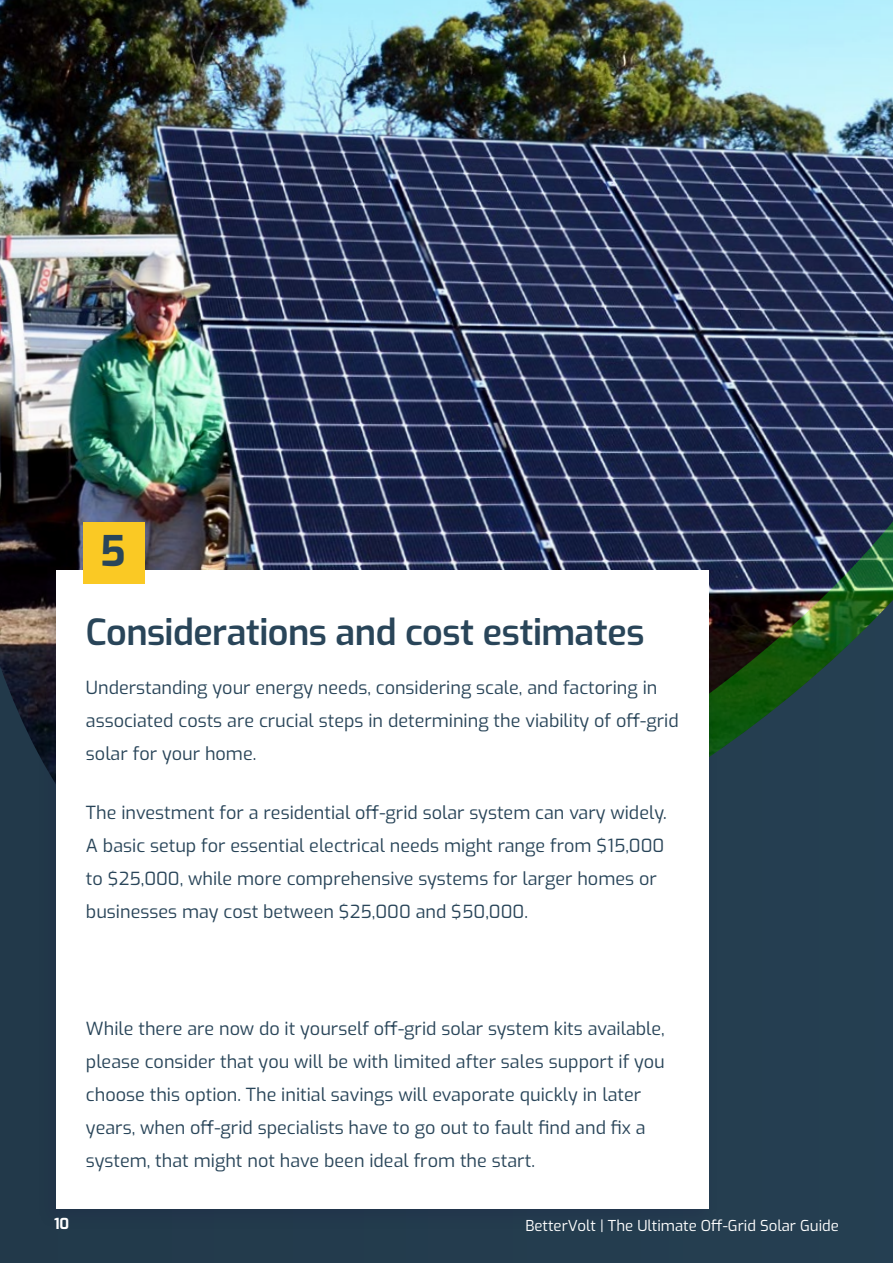
<style>
.page{position:relative;width:893px;height:1263px;background:#253e51}
.page>*{position:absolute;margin:0;border:0;box-sizing:border-box;transform-origin:0 0}
.t1{font:700 42px "Exo";color:#294559}
.t2{font:600 36px "Exo";letter-spacing:-.015em;color:#294559}
.t3{font:18px/33px "Exo";color:#294559}
.t4{font:15px "Exo";color:#fff}
.t5{font:700 15px "Exo";color:#fff}
</style>
<div class="page">
<img style="left:0;top:0;width:893px;height:753px">
<img style="left:80px;top:17px;width:813px;height:736px">
<div style="left:38px;top:563px;width:680px;height:666px;background:#1b1844;opacity:.2"></div>
<div style="left:56px;top:571px;width:653px;height:638px;background:#fff"></div>
<div style="left:83px;top:522px;width:62px;height:62px;background:#fac924"></div>
<h1 class="t1" style="left:100px;top:520px;width:27px">5</h1>
<h2 class="t2" style="left:86px;top:606px;width:560px">Considerations and cost estimates</h2>
<p class="t3" style="left:86px;top:670px;width:594px">Understanding your energy needs, considering scale, and factoring in associated costs are crucial steps in determining the viability of off-grid solar for your home.</p>
<p class="t3" style="left:86px;top:795px;width:582px">The investment for a residential off-grid solar system can vary widely.<br>A basic setup for essential electrical needs might range from $15,000 to $25,000, while more comprehensive systems for larger homes or businesses may cost between $25,000 and $50,000.</p>
<p class="t3" style="left:86px;top:1011px;width:580px">While there are now do it yourself off-grid solar system kits available, please consider that you will be with limited after sales support if you choose this option. The initial savings will evaporate quickly in later years, when off-grid specialists have to go out to fault find and fix a system, that might not have been ideal from the start.</p>
<p class="t5" style="left:54px;top:1212px;width:17px">10</p>
<p class="t4" style="left:525px;top:1215px;width:315px">BetterVolt | The Ultimate Off-Grid Solar Guide</p>
</div>
